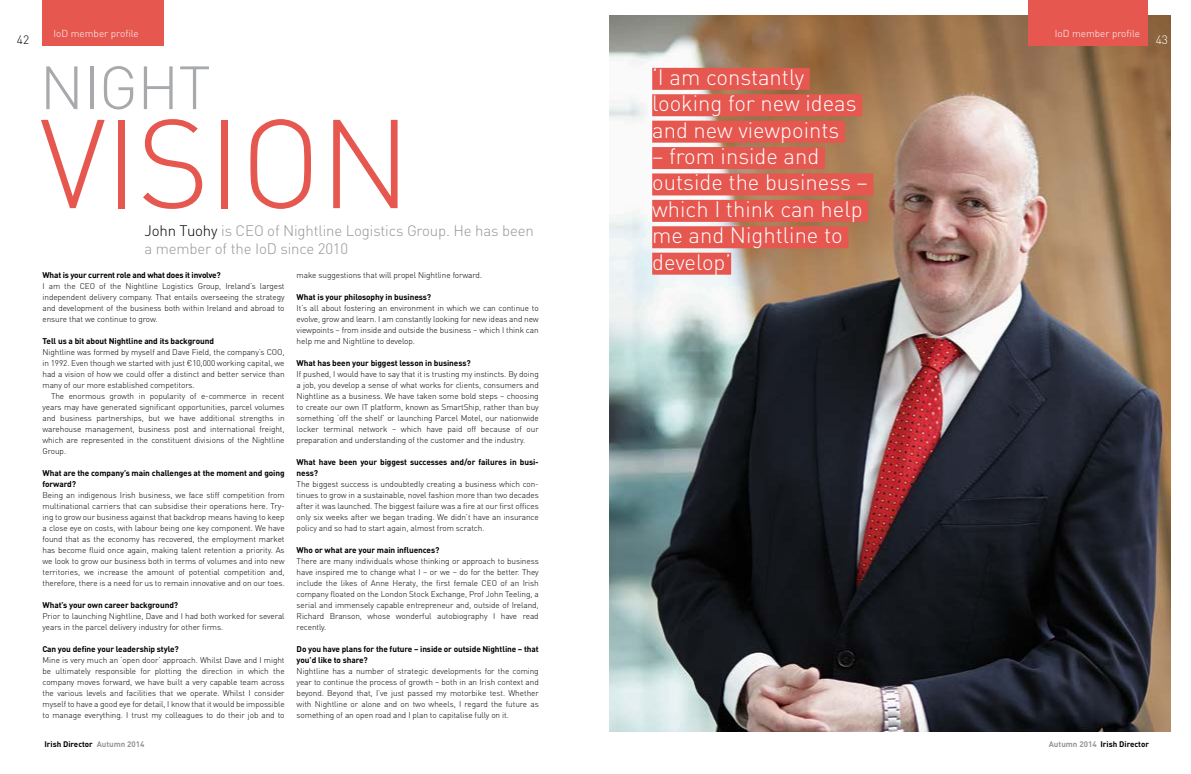
<style>
.page{position:relative;width:1191px;height:774px;background:#fff}
.page>*{position:absolute;margin:0;border:0;box-sizing:border-box;transform-origin:0 0}
.t1{font:300 124px "DIN";letter-spacing:-.015em;color:#e65750}
.t2{font:300 60px "DIN";letter-spacing:-.015em;color:#a7a9ac}
.t3{font:300 22px/26.4px "DIN";color:#fff}
.t4{font:300 15px/18px "DIN";letter-spacing:-.01em;color:#939598}
.t5{font:300 12px "DIN";color:#000}
.t6{font:300 12px "DIN";color:#fff}
.t7{font:300 10px "DIN";color:#fff}
.t8{font:300 8.2px/11px "DIN";letter-spacing:-.01em;color:#000;text-align:justify}
.t9{font:700 8.2px/11px "DIN";letter-spacing:-.01em;color:#000}
.t10{font:700 8px "DIN";color:#000}
.s1{color:#000}
.s2{color:#939598}
</style>
<div class="page">
<img style="left:610px;top:16px;width:560px;height:715px">
<div style="left:652px;top:68px;width:157px;height:22px;background:#e65750"></div>
<div style="left:652px;top:94px;width:210px;height:22px;background:#e65750"></div>
<div style="left:652px;top:121px;width:193px;height:22px;background:#e65750"></div>
<div style="left:652px;top:147px;width:173px;height:22px;background:#e65750"></div>
<div style="left:652px;top:173px;width:221px;height:22px;background:#e65750"></div>
<div style="left:652px;top:200px;width:216px;height:22px;background:#e65750"></div>
<div style="left:652px;top:226px;width:196px;height:22px;background:#e65750"></div>
<div style="left:652px;top:253px;width:79px;height:22px;background:#e65750"></div>
<div style="left:43px;top:0;width:121px;height:45px;background:#e65750"></div>
<div style="left:1028px;top:0;width:119px;height:45px;background:#e65750"></div>
<p class="t7" style="left:53px;top:27px;width:87px">IoD member profile</p>
<p class="t7" style="left:1054px;top:27px;width:87px">IoD member profile</p>
<h3 class="t5" style="left:17px;top:32px;width:14px">42</h3>
<h3 class="t6" style="left:1155px;top:32px;width:14px">43</h3>
<h2 class="t2" style="left:40px;top:51px;width:172px">NIGHT</h2>
<h1 class="t1" style="left:40px;top:87px;width:373px">VISION</h1>
<h3 class="t4" style="left:144px;top:221px;width:391px"><span class="s1">John Tuohy</span> is CEO of Nightline Logistics Group. He has been a member of the IoD since 2010</h3>
<p class="t9" style="left:43px;top:269px;width:180px">What is your current role and what does it involve?</p>
<p class="t8" style="left:43px;top:280px;width:244px">I am the CEO of the Nightline Logistics Group, Ireland’s largest independent delivery company. That entails overseeing the strategy and development of the business both within Ireland and abroad to ensure that we continue to grow.</p>
<p class="t9" style="left:43px;top:335px;width:173px">Tell us a bit about Nightline and its background</p>
<p class="t8" style="left:43px;top:346px;width:244px">Nightline was formed by myself and Dave Field, the company’s COO, in 1992. Even though we started with just €10,000 working capital, we had a vision of how we could offer a distinct and better service than many of our more established competitors.</p>
<p class="t8" style="left:43px;top:390px;width:244px;text-indent:9px">The enormous growth in popularity of e-commerce in recent years may have generated significant opportunities, parcel volumes and business partnerships, but we have additional strengths in warehouse management, business post and international freight, which are represented in the constituent divisions of the Nightline Group.</p>
<p class="t9" style="left:43px;top:467px;width:244px">What are the company’s main challenges at the moment and going forward?</p>
<p class="t8" style="left:43px;top:489px;width:244px">Being an indigenous Irish business, we face stiff competition from multinational carriers that can subsidise their operations here. Try&shy;ing to grow our business against that backdrop means having to keep a close eye on costs, with labour being one key component. We have found that as the economy has recovered, the employment market has become fluid once again, making talent retention a priority. As we look to grow our business both in terms of volumes and into new territories, we increase the amount of potential competition and, therefore, there is a need for us to remain innovative and on our toes.</p>
<p class="t9" style="left:43px;top:599px;width:137px">What’s your own career background?</p>
<p class="t8" style="left:43px;top:610px;width:244px">Prior to launching Nightline, Dave and I had both worked for several years in the parcel delivery industry for other firms.</p>
<p class="t9" style="left:43px;top:643px;width:138px">Can you define your leadership style?</p>
<p class="t8" style="left:43px;top:654px;width:244px">Mine is very much an ‘open door’ approach. Whilst Dave and I might be ultimately responsible for plotting the direction in which the company moves forward, we have built a very capable team across the various levels and facilities that we operate. Whilst I consider myself to have a good eye for detail, I know that it would be impossible to manage everything. I trust my colleagues to do their job and to</p>
<p class="t10" style="left:44px;top:738px;width:102px">Irish Director <span class="s2">Autumn 2014</span></p>
<p class="t8" style="left:297px;top:269px;width:187px">make suggestions that will propel Nightline forward.</p>
<p class="t9" style="left:297px;top:291px;width:136px">What is your philosophy in business?</p>
<p class="t8" style="left:297px;top:302px;width:244px">It’s all about fostering an environment in which we can continue to evolve, grow and learn. I am constantly looking for new ideas and new viewpoints – from inside and outside the business – which I think can help me and Nightline to develop.</p>
<p class="t9" style="left:297px;top:357px;width:176px">What has been your biggest lesson in business?</p>
<p class="t8" style="left:297px;top:368px;width:244px">If pushed, I would have to say that it is trusting my instincts. By doing a job, you develop a sense of what works for clients, consumers and Nightline as a business. We have taken some bold steps – choosing to create our own IT platform, known as SmartShip, rather than buy something ‘off the shelf’ or launching Parcel Motel, our nationwide locker terminal network – which have paid off because of our preparation and understanding of the customer and the industry.</p>
<p class="t9" style="left:297px;top:456px;width:244px">What have been your biggest successes and/or failures in busi&shy;ness?</p>
<p class="t8" style="left:297px;top:478px;width:244px">The biggest success is undoubtedly creating a business which con&shy;tinues to grow in a sustainable, novel fashion more than two decades after it was launched. The biggest failure was a fire at our first offices only six weeks after we began trading. We didn’t have an insurance policy and so had to start again, almost from scratch.</p>
<p class="t9" style="left:297px;top:544px;width:144px">Who or what are your main influences?</p>
<p class="t8" style="left:297px;top:555px;width:244px">There are many individuals whose thinking or approach to business have inspired me to change what I – or we – do for the better. They include the likes of Anne Heraty, the first female CEO of an Irish company floated on the London Stock Exchange, Prof John Teeling, a serial and immensely capable entrepreneur and, outside of Ireland, Richard Branson, whose wonderful autobiography I have read recently.</p>
<p class="t9" style="left:297px;top:643px;width:244px">Do you have plans for the future – inside or outside Nightline – that you’d like to share?</p>
<p class="t8" style="left:297px;top:665px;width:244px">Nightline has a number of strategic developments for the coming year to continue the process of growth – both in an Irish context and beyond. Beyond that, I’ve just passed my motorbike test. Whether with Nightline or alone and on two wheels, I regard the future as something of an open road and I plan to capitalise fully on it.</p>
<h3 class="t3" style="left:652px;top:64px;width:206px">‘I am constantly looking for new ideas and new viewpoints</h3>
<h3 class="t3" style="left:652px;top:143px;width:217px">– from inside and outside the business – which I think can help me and Nightline to develop’</h3>
<p class="t10" style="left:1048px;top:738px;width:102px"><span class="s2">Autumn 2014</span> Irish Director</p>
</div>
